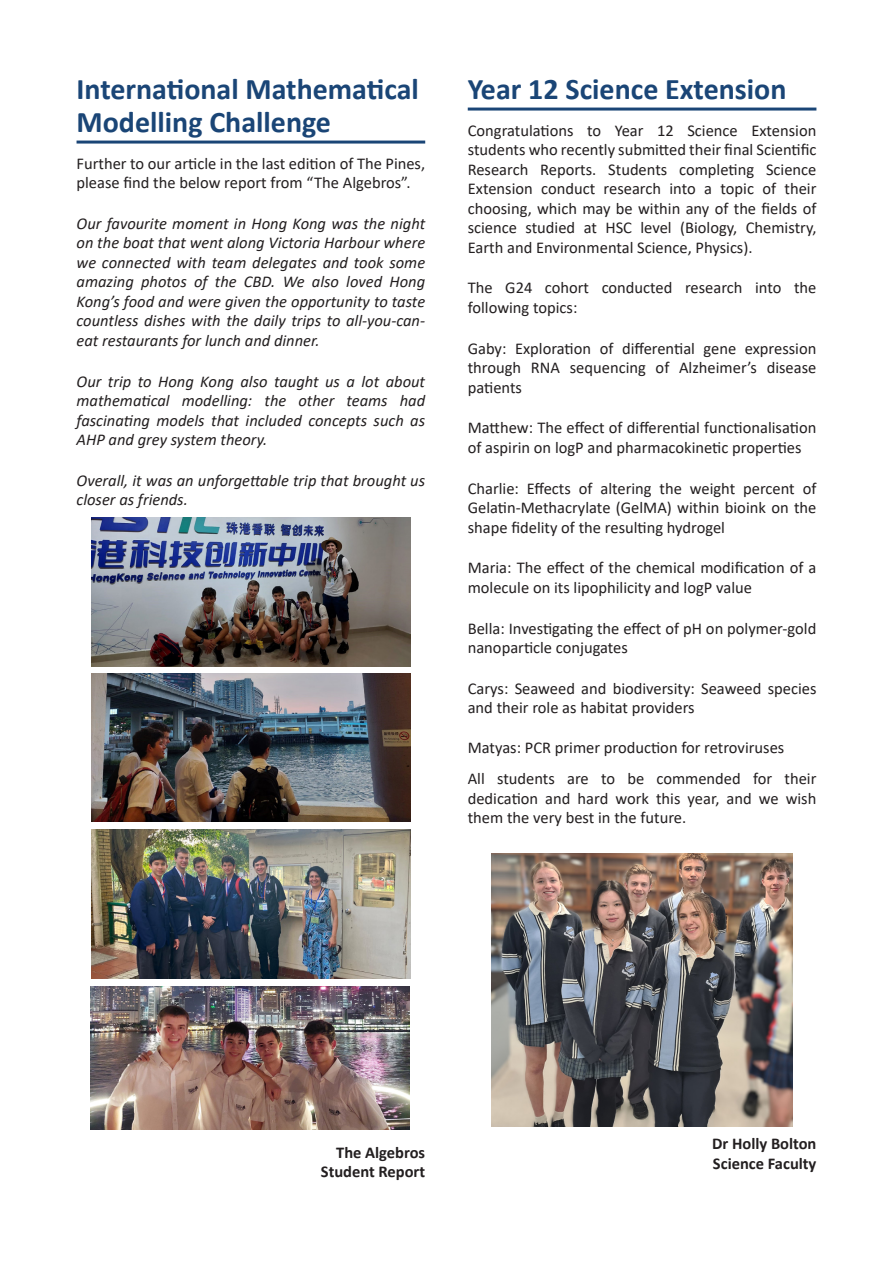
<style>
.page{position:relative;width:893px;height:1263px;background:#fff}
.page>*{position:absolute;margin:0;border:0;box-sizing:border-box;transform-origin:0 0}
.Mainhead_line_under{font:700 30px/33px "Calibri";color:#1a4576}
.Body_text{font:16.5px/19.5px "Calibri";color:#231f20}
.Body_text-2{font:italic 16.5px/19.5px "Calibri";color:#231f20;text-align:justify}
.Signature{font:700 16.5px/19.5px "Calibri";color:#231f20;text-align:right}
</style>
<div class="page">
<hr style="left:77px;top:141px;width:348px;height:3px;background:#1a4576">
<hr style="left:468px;top:108px;width:348px;height:3px;background:#1a4576">
<img style="left:91px;top:517px;width:319px;height:149px">
<img style="left:91px;top:673px;width:319px;height:149px">
<img style="left:91px;top:829px;width:319px;height:149px">
<img style="left:91px;top:986px;width:319px;height:144px">
<img style="left:492px;top:853px;width:300px;height:274px">
<p class="Mainhead_line_under" style="left:77px;top:72px;width:344px">International Mathematical<br>Modelling Challenge</p>
<p class="Body_text" style="left:77px;top:153px;width:350px">Further to our article in the last edition of The Pines, please find the below report from “The Algebros”.</p>
<p class="Body_text-2" style="left:77px;top:213px;width:350px">Our favourite moment in Hong Kong was the night on the boat that went along Victoria Harbour where we connected with team delegates and took some amazing photos of the CBD. We also loved Hong Kong’s food and were given the opportunity to taste countless dishes with the daily trips to all-you-can&shy;eat restaurants for lunch and dinner.</p>
<p class="Body_text-2" style="left:77px;top:371px;width:350px">Our trip to Hong Kong also taught us a lot about mathematical modelling: the other teams had fascinating models that included concepts such as AHP and grey system theory.</p>
<p class="Body_text-2" style="left:77px;top:470px;width:350px">Overall, it was an unforgettable trip that brought us closer as friends.</p>
<p class="Mainhead_line_under" style="left:468px;top:72px;width:320px">Year 12 Science Extension</p>
<p class="Body_text" style="left:468px;top:120px;width:350px;text-align:justify">Congratulations to Year 12 Science Extension students who recently submitted their final Scientific Research Reports. Students completing Science Extension conduct research into a topic of their choosing, which may be within any of the fields of science studied at HSC level (Biology, Chemistry, Earth and Environmental Science, Physics).</p>
<p class="Body_text" style="left:468px;top:278px;width:350px">The G24 cohort conducted research into the following topics:</p>
<p class="Body_text" style="left:468px;top:338px;width:350px;text-align:justify">Gaby: Exploration of differential gene expression through RNA sequencing of Alzheimer’s disease patients</p>
<p class="Body_text" style="left:468px;top:418px;width:350px">Matthew: The effect of differential functionalisation of aspirin on logP and pharmacokinetic properties</p>
<p class="Body_text" style="left:468px;top:478px;width:350px;text-align:justify">Charlie: Effects of altering the weight percent of Gelatin-Methacrylate (GelMA) within bioink on the shape fidelity of the resulting hydrogel</p>
<p class="Body_text" style="left:468px;top:558px;width:350px">Maria: The effect of the chemical modification of a molecule on its lipophilicity and logP value</p>
<p class="Body_text" style="left:468px;top:618px;width:350px">Bella: Investigating the effect of pH on polymer-gold nanoparticle conjugates</p>
<p class="Body_text" style="left:468px;top:678px;width:350px">Carys: Seaweed and biodiversity: Seaweed species and their role as habitat providers</p>
<p class="Body_text" style="left:468px;top:737px;width:318px">Matyas: PCR primer production for retroviruses</p>
<p class="Body_text" style="left:468px;top:768px;width:350px;text-align:justify">All students are to be commended for their dedication and hard work this year, and we wish them the very best in the future.</p>
<p class="Signature" style="left:321px;top:1142px;width:106px">The Algebros<br>Student Report</p>
<p class="Signature" style="left:712px;top:1134px;width:106px;text-align:left">Dr Holly Bolton<br>Science Faculty</p>
</div>
